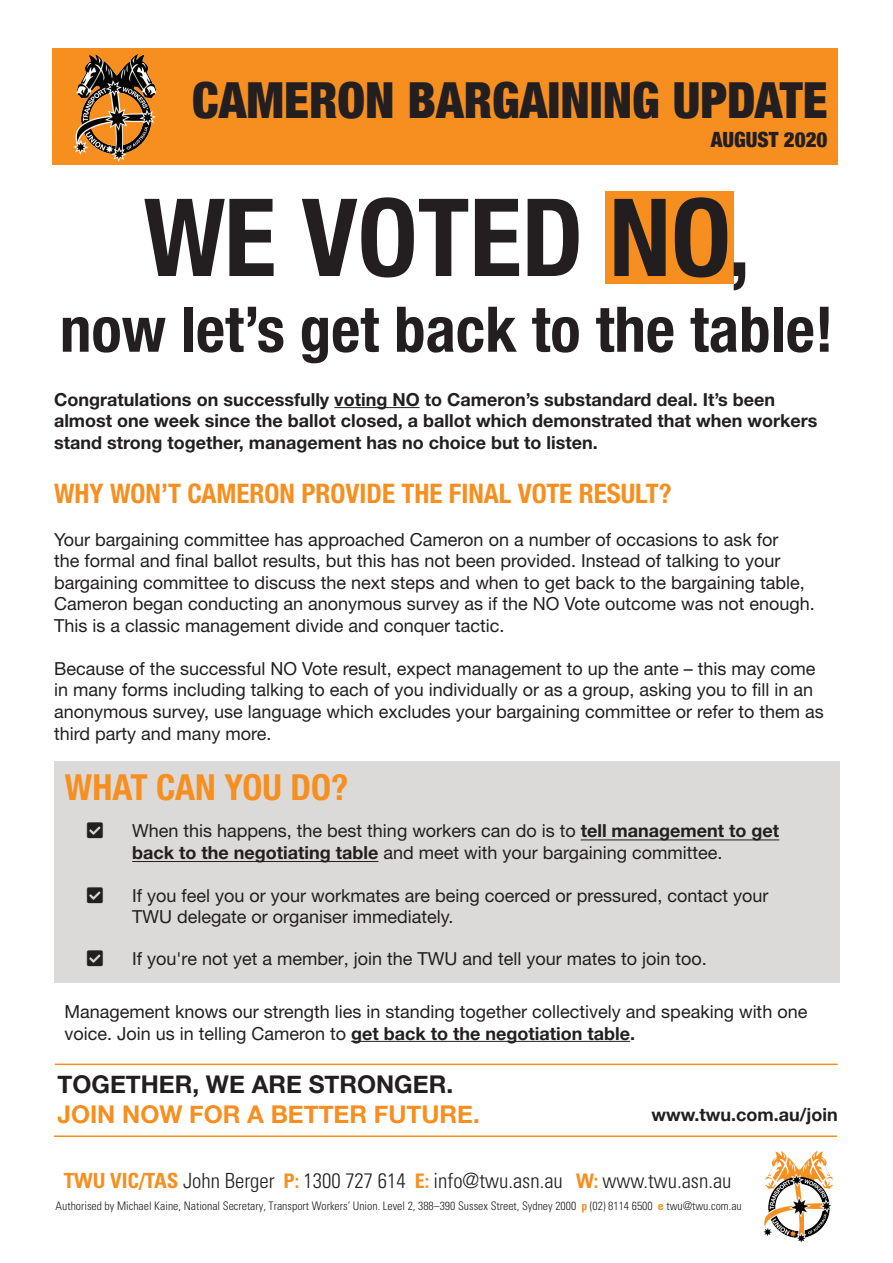
<style>
.page{position:relative;width:893px;height:1263px;background:#fff}
.page>*{position:absolute;margin:0;border:0;box-sizing:border-box;transform-origin:0 0}
.t1{font:700 condensed 108px "Helvetica Neue LT Std";color:#231f20}
.t2{font:700 condensed 63px "Helvetica Neue LT Std";color:#231f20}
.t3{font:900 condensed 49.65px "Helvetica Neue";color:#231f20}
.t4{font:700 condensed 36px "Helvetica Neue LT Std";color:#f68f20}
.t5{font:700 condensed 27px "Helvetica Neue LT Std";color:#f68f20}
.t6{font:700 24.45px "Helvetica Neue";color:#f68f20}
.t7{font:700 24.45px "Helvetica Neue";color:#231f20}
.t8{font:900 condensed 21px "Helvetica Neue";color:#231f20}
.t9{font:300 condensed 20.85px "Univers LT Std";color:#231f20}
.t10{font:18px/21.6px "Helvetica Neue LT Std";color:#231f20}
.t11{font:700 18px/21.6px "Helvetica Neue LT Std";color:#231f20}
.t12{font:700 18px "Helvetica Neue";color:#231f20}
.t13{font:18px "Font Awesome 5 Free Solid";color:#231f20}
.t14{font:300 condensed 11.7px "Univers LT Std";color:#231f20}
.s1{color:#221e1f}
.s2{font-size:87.3px}
.s3{font-weight:700}
.s4{font-weight:700;color:#f68f20}
.s5{font-weight:700;font-size:20.1px;color:#f68f20}
.s6{font-weight:700;color:#f68e1e}
</style>
<div class="page">
<div style="left:605px;top:192px;width:129px;height:92px;background:#f68f20"></div>
<div style="left:54px;top:761px;width:786px;height:221px;background:#dbdad8"></div>
<div style="left:52px;top:48px;width:786px;height:116px;background:#f68f20"></div>
<img style="left:763px;top:1150px;width:70px;height:93px">
<hr style="left:55px;top:1063px;width:783px;height:2px;background:#f68f20">
<img style="left:73px;top:54px;width:82px;height:107px">
<hr style="left:54px;top:1135px;width:783px;height:2px;background:#f68f20">
<hr style="left:334px;top:407px;width:86px;height:1px;background:#231f20">
<hr style="left:351px;top:1041px;width:279px;height:1px;background:#231f20">
<hr style="left:132px;top:861px;width:246px;height:1px;background:#231f20">
<hr style="left:581px;top:839px;width:198px;height:1px;background:#231f20">
<h3 class="t3" style="left:192px;top:59px;width:637px">CAMERON BARGAINING UPDATE</h3>
<p class="t8" style="left:711px;top:123px;width:118px">AUGUST 2020</p>
<h1 class="t1" style="left:144px;top:172px;width:608px">WE VOTED <span class="s1">NO</span><span class="s2">,</span></h1>
<h2 class="t2" style="left:60px;top:291px;width:775px">now let’s get back to the table!</h2>
<p class="t11" style="left:54px;top:388px;width:765px">Congratulations on successfully voting NO to Cameron’s substandard deal. It’s been almost one week since the ballot closed, a ballot which demonstrated that when workers stand strong together, management has no choice but to listen.</p>
<h3 class="t5" style="left:54px;top:477px;width:619px">WHY WON’T CAMERON PROVIDE THE FINAL VOTE RESULT?</h3>
<p class="t10" style="left:54px;top:528px;width:762px">Your bargaining committee has approached Cameron on a number of occasions to ask for<br>the formal and final ballot results, but this has not been provided. Instead of talking to your bargaining committee to discuss the next steps and when to get back to the bargaining table, Cameron began conducting an anonymous survey as if the NO Vote outcome was not enough.<br>This is a classic management divide and conquer tactic.</p>
<p class="t10" style="left:54px;top:657px;width:771px">Because of the successful NO Vote result, expect management to up the ante – this may come in many forms including talking to each of you individually or as a group, asking you to fill in an anonymous survey, use language which excludes your bargaining committee or refer to them as third party and many more.</p>
<h3 class="t4" style="left:65px;top:765px;width:285px">WHAT CAN YOU DO?</h3>
<p class="t10" style="left:132px;top:820px;width:649px">When this happens, the best thing workers can do is to <span class="s3">tell management to get back to the negotiating table</span> and meet with your bargaining committee.</p>
<p class="t10" style="left:132px;top:884px;width:638px">If you feel you or your workmates are being coerced or pressured, contact your<br>TWU delegate or organiser immediately.</p>
<p class="t10" style="left:132px;top:948px;width:576px">If you're not yet a member, join the TWU and tell your mates to join too.</p>
<p class="t10" style="left:64px;top:1000px;width:744px">Management knows our strength lies in standing together collectively and speaking with one voice. Join us in telling Cameron to <span class="s3">get back to the negotiation table.</span></p>
<p class="t13" style="left:87px;top:886px;width:17px">▲❑◆</p>
<p class="t13" style="left:87px;top:949px;width:17px">▲❑◆</p>
<h3 class="t7" style="left:57px;top:1065px;width:397px">TOGETHER, WE ARE STRONGER.</h3>
<h3 class="t6" style="left:57px;top:1095px;width:424px">JOIN NOW FOR A BETTER FUTURE.</h3>
<p class="t12" style="left:651px;top:1100px;width:188px">www.twu.com.au/join</p>
<p class="t9" style="left:64px;top:1168px;width:669px"><span class="s4">TWU VIC/TAS</span> John Berger <span class="s5">P:</span> 1300 727 614 <span class="s5">E:</span> info@twu.asn.au <span class="s5">W:</span> www.twu.asn.au</p>
<p class="t14" style="left:56px;top:1199px;width:688px">Authorised by Michael Kaine, National Secretary, Transport Workers’ Union. Level 2, 388–390 Sussex Street, Sydney 2000 <span class="s6">p</span> (02) 8114 6500 <span class="s6">e</span> twu@twu.com.au</p>
</div>
